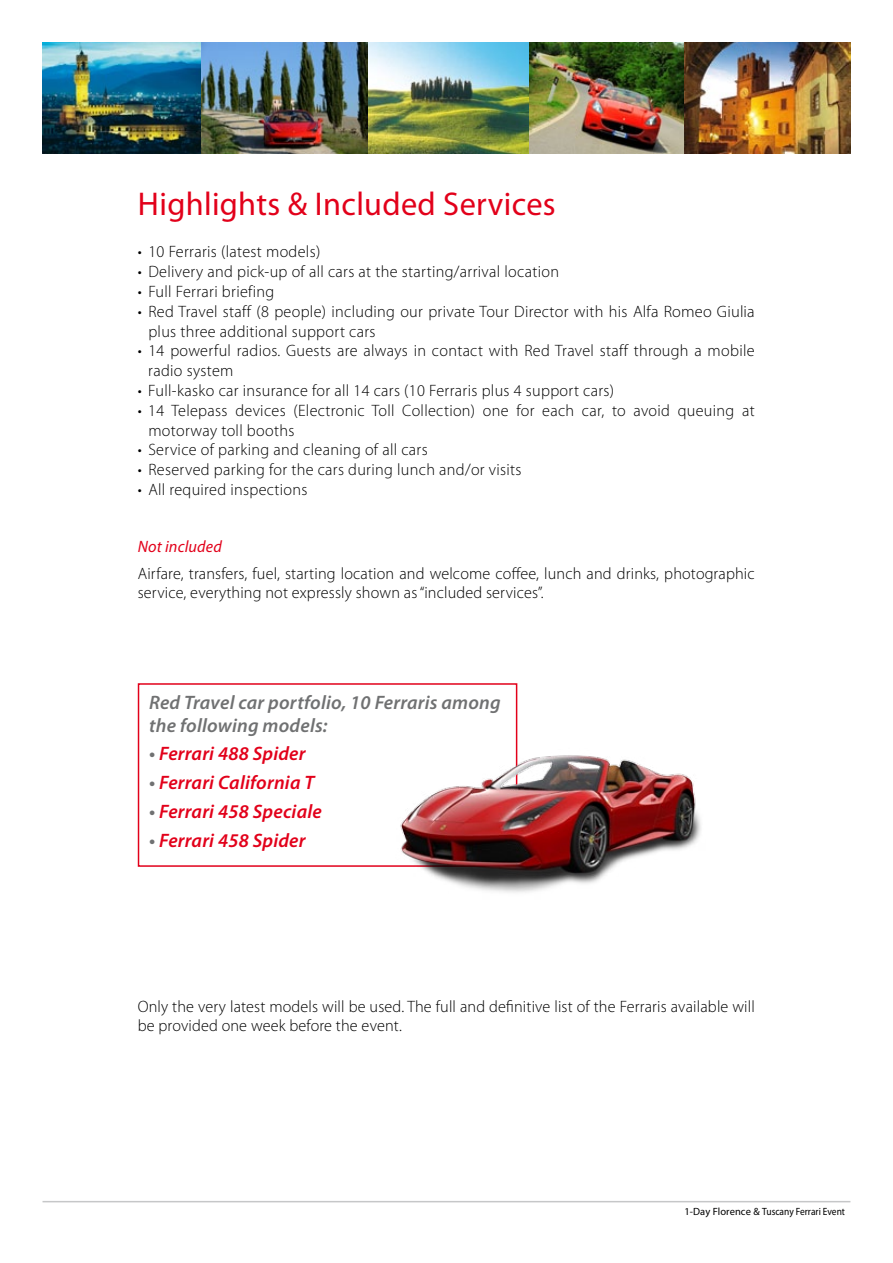
<style>
.page{position:relative;width:893px;height:1263px;background:#fff}
.page>*{position:absolute;margin:0;border:0;box-sizing:border-box;transform-origin:0 0}
.t1{font:33px "Myriad Pro";letter-spacing:.01em;color:#e2001a}
.t2{font:italic 600 19.5px "Myriad Pro";letter-spacing:.01em;color:#e2001a}
.t3{font:italic 600 19.5px/22.5px "Myriad Pro";letter-spacing:.01em;color:#707172}
.t4{font:300 16.5px/19.8px "Myriad Pro";letter-spacing:.02em;color:#000}
.t5{font:italic 16.5px "Myriad Pro";letter-spacing:.01em;color:#e2001a}
.t6{font:10.5px "Myriad Pro";color:#000}
.s1{color:#707172}
</style>
<div class="page">
<hr style="left:43px;top:1201px;width:807px;height:1px;background:#c6c7c8">
<img style="left:528px;top:43px;width:157px;height:110px">
<img style="left:368px;top:43px;width:160px;height:110px">
<img style="left:685px;top:43px;width:165px;height:110px">
<img style="left:43px;top:43px;width:159px;height:110px">
<img style="left:202px;top:43px;width:166px;height:110px">
<div style="left:138px;top:683px;width:379px;height:184px;border:2px solid #e2001a"></div>
<img style="left:378px;top:740px;width:323px;height:153px">
<h1 class="t1" style="left:138px;top:186px;width:419px">Highlights &amp; Included Services</h1>
<p class="t4" style="left:138px;top:242px;width:184px">• 10 Ferraris (latest models)</p>
<p class="t4" style="left:138px;top:262px;width:423px">• Delivery and pick-up of all cars at the starting/arrival location</p>
<p class="t4" style="left:138px;top:282px;width:138px">• Full Ferrari briefing</p>
<p class="t4" style="left:148px;top:302px;width:608px;text-indent:-11px">• Red Travel staff (8 people) including our private Tour Director with his Alfa Romeo Giulia plus three additional support cars</p>
<p class="t4" style="left:148px;top:341px;width:608px;text-indent:-11px">• 14 powerful radios. Guests are always in contact with Red Travel staff through a mobile radio system</p>
<p class="t4" style="left:138px;top:381px;width:478px">• Full-kasko car insurance for all 14 cars (10 Ferraris plus 4 support cars)</p>
<p class="t4" style="left:148px;top:401px;width:608px;text-indent:-11px">• 14 Telepass devices (Electronic Toll Collection) one for each car, to avoid queuing at motorway toll booths</p>
<p class="t4" style="left:138px;top:440px;width:291px">• Service of parking and cleaning of all cars</p>
<p class="t4" style="left:138px;top:460px;width:385px">• Reserved parking for the cars during lunch and/or visits</p>
<p class="t4" style="left:138px;top:480px;width:171px">• All required inspections</p>
<p class="t5" style="left:138px;top:538px;width:86px">Not included</p>
<p class="t4" style="left:138px;top:565px;width:618px;line-height:18.8px">Airfare, transfers, fuel, starting location and welcome coffee, lunch and drinks, photographic service, everything not expressly shown as “included services”.</p>
<p class="t3" style="left:149px;top:692px;width:353px">Red Travel car portfolio, 10 Ferraris among the following models:</p>
<p class="t2" style="left:149px;top:743px;width:158px"><span class="s1">•</span> Ferrari 488 Spider</p>
<p class="t2" style="left:149px;top:772px;width:167px"><span class="s1">•</span> Ferrari California T</p>
<p class="t2" style="left:149px;top:801px;width:174px"><span class="s1">•</span> Ferrari 458 Speciale</p>
<p class="t2" style="left:149px;top:830px;width:158px"><span class="s1">•</span> Ferrari 458 Spider</p>
<p class="t4" style="left:138px;top:998px;width:619px;line-height:18.8px">Only the very latest models will be used. The full and definitive list of the Ferraris available will be provided one week before the event.</p>
<p class="t6" style="left:684px;top:1205px;width:162px">1-Day Florence &amp; Tuscany Ferrari Event</p>
</div>
